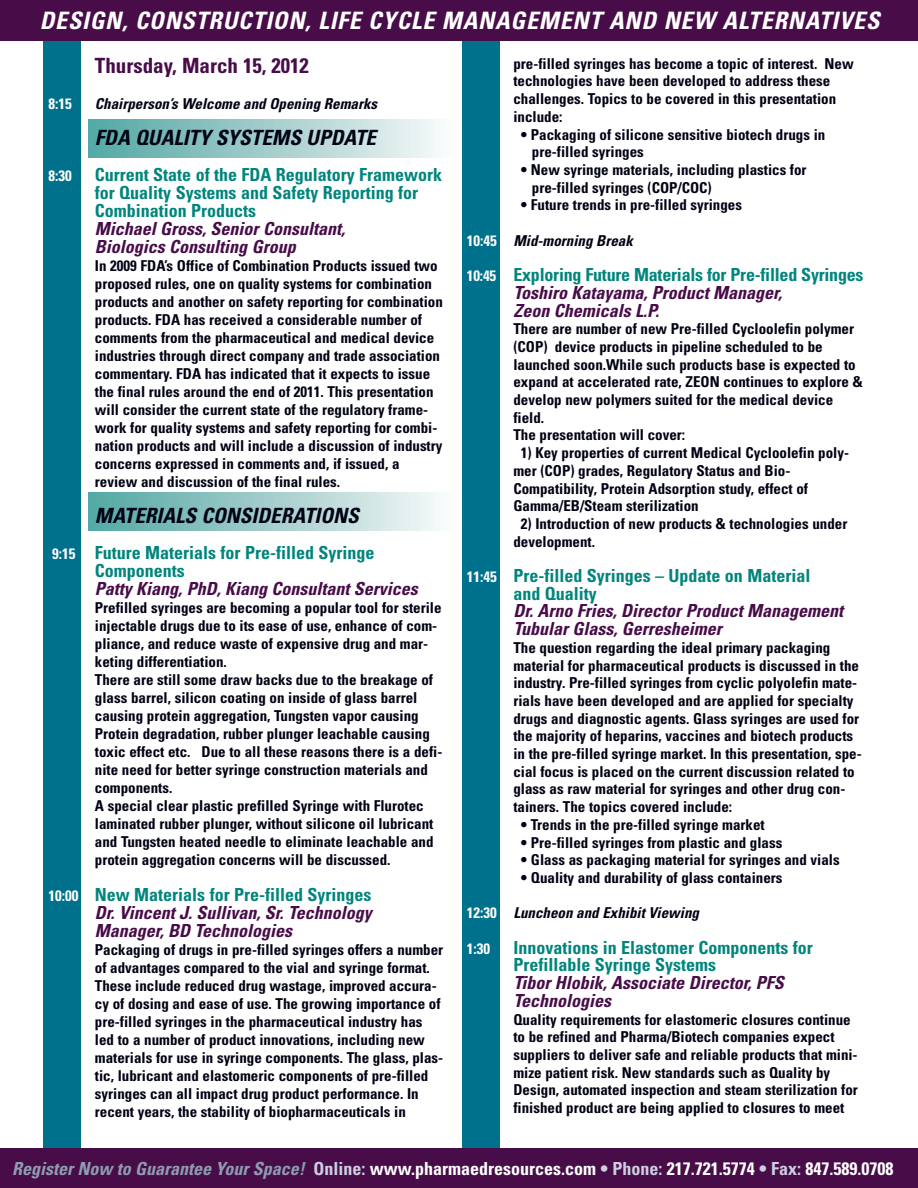
<style>
.page{position:relative;width:918px;height:1188px;background:#fff}
.page>*{position:absolute;margin:0;border:0;box-sizing:border-box;transform-origin:0 0}
.t1{font:italic 700 condensed 24px "Univers";letter-spacing:.035em;color:#fff}
.t2{font:italic 700 condensed 21px "Univers";color:#000314}
.t3{font:700 condensed 21px "Univers";color:#480c49}
.t4{font:italic 700 condensed 18px/17.7px "Univers";color:#480c49}
.t5{font:700 condensed 18px/18px "Univers";color:#00857c}
.t6{font:700 condensed 18px "Univers";color:#fff}
.t7{font:700 condensed 15px/18px "Univers";color:#000314}
.t8{font:italic 700 condensed 15px "Univers";color:#000314}
.t9{font:700 condensed 15px "Univers";color:#fff}
.s1{font-size:15px;color:#fff}
.s2{font-style:normal;font-size:15px;color:#fff}
.s3{font-style:normal;color:#00857c}
.s4{font-style:normal;color:#fff}
.s5{font-style:italic;color:#8d9caf}
.s6{color:#cdcfe0}
</style>
<div class="page">
<div style="left:88px;top:492px;width:364px;height:38px;background:linear-gradient(to right,#51a6a3,#f8f9f9)"></div>
<div style="left:88px;top:119px;width:364px;height:39px;background:linear-gradient(to right,#51a6a3,#f8f9f9)"></div>
<div style="left:463px;top:29px;width:37px;height:1131px;background:#00718c"></div>
<div style="left:44px;top:31px;width:37px;height:1135px;background:#00718c"></div>
<div style="left:0;top:1148px;width:918px;height:40px;background:#480c49"></div>
<div style="left:0;top:0;width:918px;height:40px;background:#480c49"></div>
<h1 class="t1" style="left:40px;top:11px;width:841px">DESIGN, CONSTRUCTION, LIFE CYCLE MANAGEMENT AND NEW ALTERNATIVES</h1>
<h2 class="t3" style="left:95px;top:58px;width:215px">Thursday, March 15, 2012</h2>
<p class="t9" style="left:48px;top:98px;width:25px">8:15</p>
<p class="t8" style="left:95px;top:98px;width:284px">Chairperson’s Welcome and Opening Remarks</p>
<h2 class="t2" style="left:95px;top:130px;width:283px">FDA QUALITY SYSTEMS UPDATE</h2>
<p class="t9" style="left:48px;top:170px;width:25px">8:30</p>
<p class="t5" style="left:95px;top:167px;width:349px">Current State of the FDA Regulatory Framework for Quality Systems and Safety Reporting for<br>Combination Products</p>
<p class="t4" style="left:95px;top:221px;width:252px">Michael Gross, Senior Consultant,<br>Biologics Consulting Group</p>
<p class="t7" style="left:95px;top:258px;width:350px">In 2009 FDA’s Office of Combination Products issued two proposed rules, one on quality systems for combination products and another on safety reporting for combination products. FDA has received a considerable number of comments from the pharmaceutical and medical device industries through direct company and trade association commentary. FDA has indicated that it expects to issue the final rules around the end of 2011. This presentation will consider the current state of the regulatory frame&shy;work for quality systems and safety reporting for combi&shy;nation products and will include a discussion of industry concerns expressed in comments and, if issued, a review and discussion of the final rules.</p>
<h2 class="t2" style="left:95px;top:508px;width:265px">MATERIALS CONSIDERATIONS</h2>
<p class="t5" style="left:95px;top:545px;width:281px;text-indent:-43px"><span class="s1">9:15</span> Future Materials for Pre-filled Syringe<br>Components</p>
<p class="t4" style="left:95px;top:581px;width:324px">Patty Kiang, PhD, Kiang Consultant Services</p>
<p class="t7" style="left:95px;top:600px;width:349px">Prefilled syringes are becoming a popular tool for sterile injectable drugs due to its ease of use, enhance of com&shy;pliance, and reduce waste of expensive drug and mar&shy;keting differentiation.<br>There are still some draw backs due to the breakage of glass barrel, silicon coating on inside of glass barrel causing protein aggregation, Tungsten vapor causing Protein degradation, rubber plunger leachable causing toxic effect etc. Due to all these reasons there is a defi&shy;nite need for better syringe construction materials and components.<br>A special clear plastic prefilled Syringe with Flurotec laminated rubber plunger, without silicone oil lubricant and Tungsten heated needle to eliminate leachable and protein aggregation concerns will be discussed.</p>
<p class="t4" style="left:95px;top:887px;width:278px;text-align:justify;text-indent:-47px"><span class="s2">10:00</span> <span class="s3">New Materials for Pre-filled Syringes </span>Dr. Vincent J. Sullivan, Sr. Technology Manager, BD Technologies</p>
<p class="t7" style="left:95px;top:942px;width:350px">Packaging of drugs in pre-filled syringes offers a number of advantages compared to the vial and syringe format.<br>These include reduced drug wastage, improved accura&shy;cy of dosing and ease of use. The growing importance of pre-filled syringes in the pharmaceutical industry has led to a number of product innovations, including new materials for use in syringe components. The glass, plas&shy;tic, lubricant and elastomeric components of pre-filled syringes can all impact drug product performance. In recent years, the stability of biopharmaceuticals in</p>
<p class="t7" style="left:513px;top:56px;width:342px">pre-filled syringes has become a topic of interest. New technologies have been developed to address these challenges. Topics to be covered in this presentation include:</p>
<p class="t7" style="left:532px;top:127px;width:295px;text-indent:-11px">• Packaging of silicone sensitive biotech drugs in pre-filled syringes</p>
<p class="t7" style="left:532px;top:162px;width:276px;text-indent:-11px">• New syringe materials, including plastics for pre-filled syringes (COP/COC)</p>
<p class="t7" style="left:521px;top:197px;width:223px">• Future trends in pre-filled syringes</p>
<p class="t8" style="left:467px;top:235px;width:167px"><span class="s4">10:45</span> Mid-morning Break</p>
<p class="t4" style="left:513px;top:267px;width:352px;text-indent:-46px"><span class="s2">10:45</span> <span class="s3">Exploring Future Materials for Pre-filled Syringes<br></span>Toshiro Katayama, Product Manager,<br>Zeon Chemicals L.P.</p>
<p class="t7" style="left:513px;top:321px;width:351px">There are number of new Pre-filled Cycloolefin polymer (COP) device products in pipeline scheduled to be launched soon.While such products base is expected to expand at accelerated rate, ZEON continues to explore &amp; develop new polymers suited for the medical device field.<br>The presentation will cover:</p>
<p class="t7" style="left:513px;top:445px;width:337px;text-indent:8px">1) Key properties of current Medical Cycloolefin poly&shy;mer (COP) grades, Regulatory Status and Bio-Compatibility, Protein Adsorption study, effect of Gamma/EB/Steam sterilization</p>
<p class="t7" style="left:513px;top:516px;width:335px;text-indent:7px">2) Introduction of new products &amp; technologies under development.</p>
<p class="t5" style="left:513px;top:568px;width:298px;text-indent:-46px"><span class="s1">11:45</span> Pre-filled Syringes – Update on Material and Quality</p>
<p class="t4" style="left:513px;top:604px;width:331px">Dr. Arno Fries, Director Product Management<br>Tubular Glass, Gerresheimer</p>
<p class="t7" style="left:513px;top:640px;width:350px">The question regarding the ideal primary packaging material for pharmaceutical products is discussed in the industry. Pre-filled syringes from cyclic polyolefin mate&shy;rials have been developed and are applied for specialty drugs and diagnostic agents. Glass syringes are used for the majority of heparins, vaccines and biotech products in the pre-filled syringe market. In this presentation, spe&shy;cial focus is placed on the current discussion related to glass as raw material for syringes and other drug con&shy;tainers. The topics covered include:</p>
<p class="t7" style="left:521px;top:817px;width:245px">• Trends in the pre-filled syringe market</p>
<p class="t7" style="left:521px;top:834px;width:263px">• Pre-filled syringes from plastic and glass</p>
<p class="t7" style="left:521px;top:852px;width:320px">• Glass as packaging material for syringes and vials</p>
<p class="t7" style="left:521px;top:870px;width:263px">• Quality and durability of glass containers</p>
<p class="t8" style="left:467px;top:908px;width:234px"><span class="s4">12:30</span> Luncheon and Exhibit Viewing</p>
<p class="t9" style="left:467px;top:943px;width:25px">1:30</p>
<p class="t5" style="left:513px;top:940px;width:301px">Innovations in Elastomer Components for<br>Prefillable Syringe Systems</p>
<p class="t4" style="left:513px;top:975px;width:272px">Tibor Hlobik, Associate Director, PFS<br>Technologies</p>
<p class="t7" style="left:513px;top:1012px;width:346px">Quality requirements for elastomeric closures continue to be refined and Pharma/Biotech companies expect suppliers to deliver safe and reliable products that mini&shy;mize patient risk. New standards such as Quality by Design, automated inspection and steam sterilization for finished product are being applied to closures to meet</p>
<p class="t6" style="left:12px;top:1162px;width:883px"><span class="s5">Register Now to Guarantee Your Space!</span> <span class="s6">Online:</span> www.pharmaedresources.com <span class="s6">• Phone:</span> 217.721.5774 <span class="s6">• Fax:</span> 847.589.0708</p>
</div>
